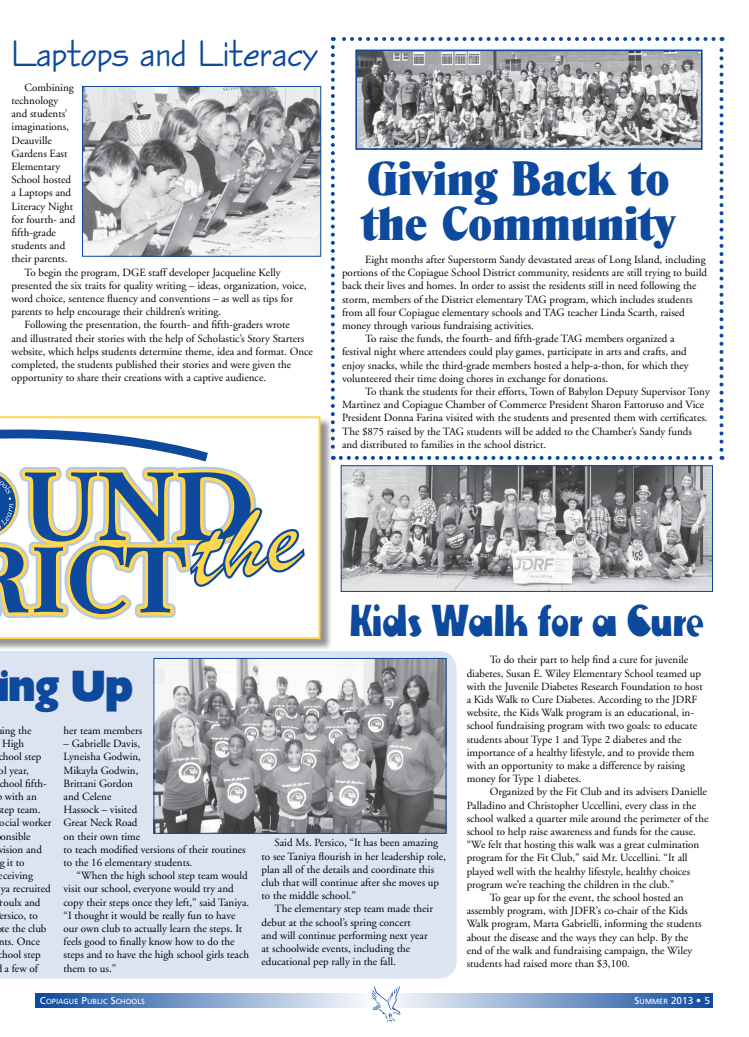
<style>
.page{position:relative;width:749px;height:1037px;background:#fff}
.page>*{position:absolute;margin:0;border:0;box-sizing:border-box;transform-origin:0 0}
.t1{font:46.8px "Ewie D";color:#0d499c;scale:.77 1}
.t2{font:46px/45px "Delavan";color:#0d499c}
.t3{font:42.1px "Gallant";color:#0d499c}
.t4{font:38.8px "Enviro D";color:#0d499c}
.t5{font:11px/13.2px "Adobe Garamond";color:#000}
.t6{font:10px "Frutiger";color:#fff}
.t7{font:7.5px "Frutiger";color:#fff}
.s1{font-size:10px}
.s2{font-size:7.5px}
</style>
<div class="page">
<svg style="left:331px;top:47px;width:4px;height:413px"></svg>
<svg style="left:341px;top:456px;width:381px;height:4px"></svg>
<svg style="left:719px;top:37px;width:4px;height:413px"></svg>
<svg style="left:333px;top:37px;width:380px;height:4px"></svg>
<div style="left:0;top:651px;width:456px;height:328px;background:#dbe4f0"></div>
<div style="left:0;top:418px;width:333px;height:233px;background:#000;opacity:.42"></div>
<svg style="left:0;top:416px;width:320px;height:223px"></svg>
<svg style="left:36px;top:994px;width:677px;height:13px;background:#80a0cb"></svg>
<svg style="left:371px;top:986px;width:30px;height:37px"></svg>
<img style="left:155px;top:660px;width:289px;height:172px">
<div style="left:153px;top:658px;width:293px;height:176px;border:1px solid #0d499c"></div>
<img style="left:358px;top:53px;width:341px;height:94px">
<div style="left:355px;top:50px;width:347px;height:100px;border:2px solid #0d499c"></div>
<img style="left:343px;top:467px;width:368px;height:123px">
<div style="left:341px;top:465px;width:372px;height:127px;border:1px solid #0d499c"></div>
<img style="left:84px;top:88px;width:235px;height:167px">
<div style="left:82px;top:86px;width:239px;height:171px;border:1px solid #0d499c"></div>
<h3 class="t4" style="left:11px;top:32px;width:309px">Laptops and Literacy</h3>
<p class="t5" style="left:25px;top:81px;width:51px">Combining</p>
<p class="t5" style="left:12px;top:94px;width:48px">technology</p>
<p class="t5" style="left:12px;top:107px;width:57px">and students’</p>
<p class="t5" style="left:12px;top:121px;width:59px">imaginations,</p>
<p class="t5" style="left:12px;top:134px;width:42px">Deauville</p>
<p class="t5" style="left:12px;top:147px;width:57px">Gardens East</p>
<p class="t5" style="left:12px;top:160px;width:50px">Elementary</p>
<p class="t5" style="left:12px;top:173px;width:61px">School hosted</p>
<p class="t5" style="left:12px;top:187px;width:61px">a Laptops and</p>
<p class="t5" style="left:12px;top:200px;width:63px">Literacy Night</p>
<p class="t5" style="left:12px;top:213px;width:65px">for fourth- and</p>
<p class="t5" style="left:12px;top:226px;width:46px">fifth-grade</p>
<p class="t5" style="left:12px;top:239px;width:55px">students and</p>
<p class="t5" style="left:12px;top:253px;width:58px">their parents.</p>
<p class="t5" style="left:25px;top:266px;width:257px">To begin the program, DGE staff developer Jacqueline Kelly</p>
<p class="t5" style="left:12px;top:279px;width:296px">presented the six traits for quality writing – ideas, organization, voice,</p>
<p class="t5" style="left:12px;top:292px;width:283px">word choice, sentence fluency and conventions – as well as tips for</p>
<p class="t5" style="left:12px;top:305px;width:211px">parents to help encourage their children’s writing.</p>
<p class="t5" style="left:25px;top:319px;width:267px">Following the presentation, the fourth- and fifth-graders wrote</p>
<p class="t5" style="left:12px;top:332px;width:294px">and illustrated their stories with the help of Scholastic’s Story Starters</p>
<p class="t5" style="left:12px;top:345px;width:303px">website, which helps students determine theme, idea and format. Once</p>
<p class="t5" style="left:12px;top:358px;width:281px">completed, the students published their stories and were given the</p>
<p class="t5" style="left:12px;top:371px;width:256px">opportunity to share their creations with a captive audience.</p>
<h2 class="t2" style="left:361px;top:157px;width:315px">Giving Back to the Community</h2>
<p class="t5" style="left:365px;top:253px;width:342px">Eight months after Superstorm Sandy devastated areas of Long Island, including</p>
<p class="t5" style="left:342px;top:266px;width:366px">portions of the Copiague School District community, residents are still trying to build</p>
<p class="t5" style="left:342px;top:280px;width:356px">back their lives and homes. In order to assist the residents still in need following the</p>
<p class="t5" style="left:342px;top:293px;width:352px">storm, members of the District elementary TAG program, which includes students</p>
<p class="t5" style="left:342px;top:306px;width:344px">from all four Copiague elementary schools and TAG teacher Linda Scarth, raised</p>
<p class="t5" style="left:342px;top:319px;width:193px">money through various fundraising activities.</p>
<p class="t5" style="left:365px;top:332px;width:311px">To raise the funds, the fourth- and fifth-grade TAG members organized a</p>
<p class="t5" style="left:342px;top:346px;width:346px">festival night where attendees could play games, participate in arts and crafts, and</p>
<p class="t5" style="left:342px;top:359px;width:348px">enjoy snacks, while the third-grade members hosted a help-a-thon, for which they</p>
<p class="t5" style="left:342px;top:372px;width:268px">volunteered their time doing chores in exchange for donations.</p>
<p class="t5" style="left:365px;top:385px;width:346px">To thank the students for their efforts, Town of Babylon Deputy Supervisor Tony</p>
<p class="t5" style="left:342px;top:398px;width:364px">Martinez and Copiague Chamber of Commerce President Sharon Fattoruso and Vice</p>
<p class="t5" style="left:342px;top:412px;width:367px">President Donna Farina visited with the students and presented them with certificates.</p>
<p class="t5" style="left:342px;top:425px;width:351px">The $875 raised by the TAG students will be added to the Chamber’s Sandy funds</p>
<p class="t5" style="left:342px;top:438px;width:206px">and distributed to families in the school district.</p>
<h1 class="t1" style="left:349px;top:593px;width:462px">Kids Walk for a Cure</h1>
<h3 class="t3" style="left:-4px;top:658px;width:139px">ing Up</h3>
<p class="t5" style="left:2px;top:724px;width:31px">ing the</p>
<p class="t5" style="left:2px;top:737px;width:24px">High</p>
<p class="t5" style="left:-2px;top:750px;width:45px">chool step</p>
<p class="t5" style="left:-1px;top:764px;width:32px">ol year,</p>
<p class="t5" style="left:-1px;top:777px;width:49px">chool fifth-</p>
<p class="t5" style="left:5px;top:790px;width:34px">with an</p>
<p class="t5" style="left:1px;top:803px;width:41px">tep team.</p>
<p class="t5" style="left:0;top:816px;width:53px">ocial worker</p>
<p class="t5" style="left:1px;top:830px;width:32px">onsible</p>
<p class="t5" style="left:-2px;top:843px;width:45px">vision and</p>
<p class="t5" style="left:-1px;top:856px;width:27px">g it to</p>
<p class="t5" style="left:-1px;top:869px;width:36px">eceiving</p>
<p class="t5" style="left:1px;top:882px;width:51px">ya recruited</p>
<p class="t5" style="left:0;top:896px;width:42px">roulx and</p>
<p class="t5" style="left:0;top:909px;width:40px">ersico, to</p>
<p class="t5" style="left:2px;top:922px;width:46px">te the club</p>
<p class="t5" style="left:-1px;top:935px;width:43px">nts. Once</p>
<p class="t5" style="left:2px;top:948px;width:40px">hool step</p>
<p class="t5" style="left:5px;top:962px;width:35px">a few of</p>
<p class="t5" style="left:64px;top:724px;width:80px">her team members</p>
<p class="t5" style="left:64px;top:737px;width:184px">– Gabrielle Davis,<br>Lyneisha Godwin,<br>Mikayla Godwin,<br>Brittani Gordon<br>and Celene<br>Hassock – visited<br>Great Neck Road<br>on their own time<br>to teach modified versions of their routines to the 16 elementary students.</p>
<p class="t5" style="left:64px;top:869px;width:187px;text-indent:13px">“When the high school step team would visit our school, everyone would try and copy their steps once they left,” said Taniya. “I thought it would be really fun to have our own club to actually learn the steps. It feels good to finally know how to do the steps and to have the high school girls teach them to us.”</p>
<p class="t5" style="left:261px;top:836px;width:186px;text-indent:13px">Said Ms. Persico, “It has been amazing to see Taniya flourish in her leadership role, plan all of the details and coordinate this club that will continue after she moves up to the middle school.”</p>
<p class="t5" style="left:261px;top:902px;width:173px;text-indent:13px">The elementary step team made their debut at the school’s spring concert<br>and will continue performing next year at schoolwide events, including the educational pep rally in the fall.</p>
<p class="t5" style="left:467px;top:653px;width:238px;text-indent:23px">To do their part to help find a cure for juvenile diabetes, Susan E. Wiley Elementary School teamed up with the Juvenile Diabetes Research Foundation to host a Kids Walk to Cure Diabetes. According to the JDRF website, the Kids Walk program is an educational, in&shy;school fundraising program with two goals: to educate students about Type 1 and Type 2 diabetes and the importance of a healthy lifestyle, and to provide them with an opportunity to make a difference by raising money for Type 1 diabetes.</p>
<p class="t5" style="left:490px;top:785px;width:219px">Organized by the Fit Club and its advisers Danielle</p>
<p class="t5" style="left:467px;top:799px;width:231px">Palladino and Christopher Uccellini, every class in the</p>
<p class="t5" style="left:467px;top:812px;width:243px">school walked a quarter mile around the perimeter of the</p>
<p class="t5" style="left:467px;top:825px;width:231px">school to help raise awareness and funds for the cause.</p>
<p class="t5" style="left:467px;top:838px;width:234px">“We felt that hosting this walk was a great culmination</p>
<p class="t5" style="left:467px;top:851px;width:222px">program for the Fit Club,” said Mr. Uccellini. “It all</p>
<p class="t5" style="left:467px;top:865px;width:225px">played well with the healthy lifestyle, healthy choices</p>
<p class="t5" style="left:467px;top:878px;width:209px">program we’re teaching the children in the club.”</p>
<p class="t5" style="left:490px;top:891px;width:196px">To gear up for the event, the school hosted an</p>
<p class="t5" style="left:467px;top:904px;width:223px">assembly program, with JDFR’s co-chair of the Kids</p>
<p class="t5" style="left:467px;top:917px;width:236px">Walk program, Marta Gabrielli, informing the students</p>
<p class="t5" style="left:467px;top:931px;width:223px">about the disease and the ways they can help. By the</p>
<p class="t5" style="left:467px;top:944px;width:227px">end of the walk and fundraising campaign, the Wiley</p>
<p class="t5" style="left:467px;top:957px;width:165px">students had raised more than $3,100.</p>
<p class="t7" style="left:40px;top:997px;width:106px"><span class="s1">C</span>OPIAGUE <span class="s1">P</span>UBLIC <span class="s1">S</span>CHOOLS</p>
<p class="t6" style="left:634px;top:994px;width:77px">S<span class="s2">UMMER</span> 2013 • 5</p>
</div>
